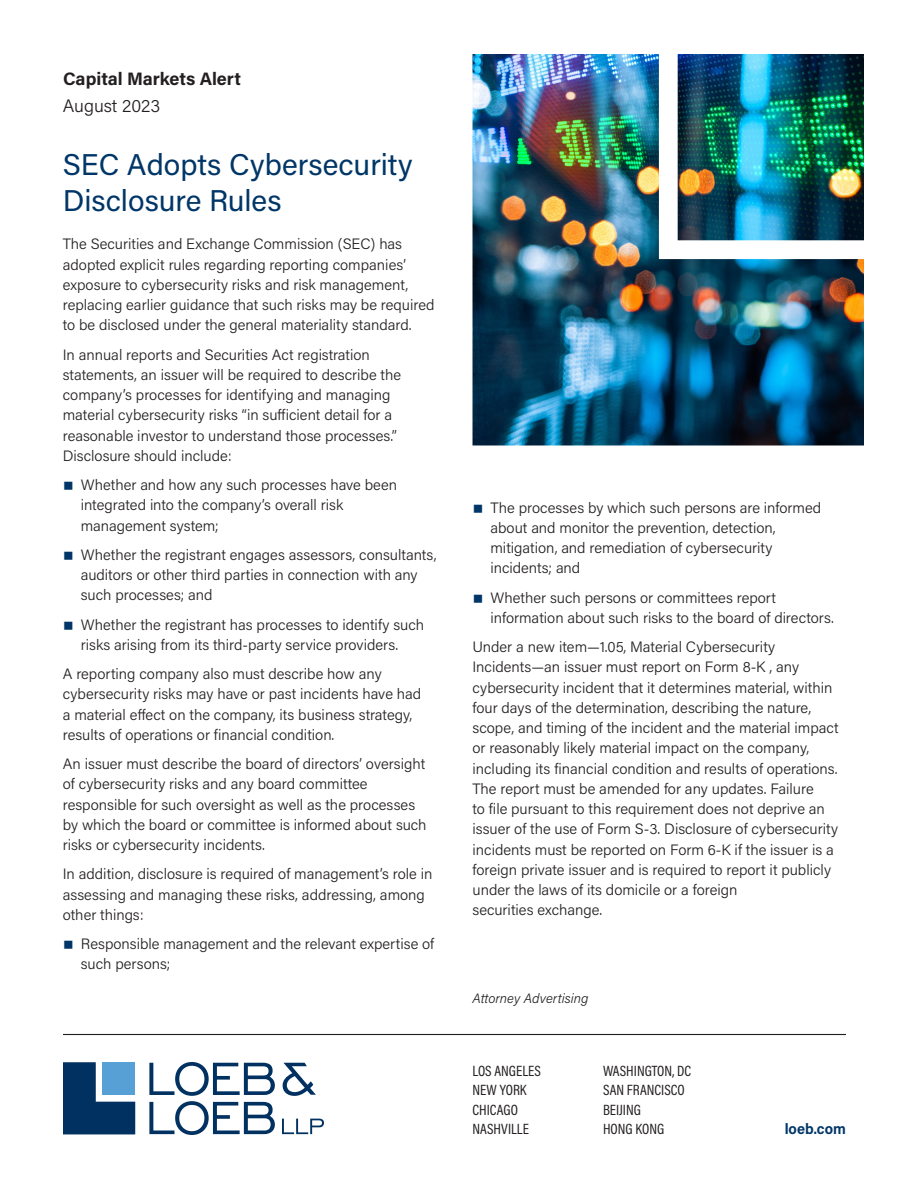
<style>
.page{position:relative;width:918px;height:1188px;background:#fff}
.page>*{position:absolute;margin:0;border:0;box-sizing:border-box;transform-origin:0 0}
._01_Title{font:30px/36px "Acumin Pro";color:#003667}
.t1{font:700 18px "Acumin Pro";color:#231f20}
._00c_Alert_Date{font:300 18px "Acumin Pro";color:#231f20}
._03a_Body{font:300 15px/20.2px "Acumin Pro";color:#231f20}
._10a_Footer_-_List_o{font:15px "Acumin Pro Cond";color:#231f20}
._10b_Footer_-_Websit{font:700 15px "Acumin Pro Semi Cond";color:#003667}
._09f_Attorney_Advert{font:italic 300 13.5px "Acumin Pro";color:#231f20}
.s1{font-weight:900;font-size:24px;color:#003667}
</style>
<div class="page">
<img style="left:472px;top:54px;width:392px;height:392px">
<img style="left:659px;top:54px;width:205px;height:205px">
<svg style="left:63px;top:1062px;width:72px;height:72px;background:#1d4872"></svg>
<div style="left:102px;top:1062px;width:33px;height:33px;background:#56a0d5"></div>
<svg style="left:283px;top:1063px;width:33px;height:33px"></svg>
<svg style="left:149px;top:1062px;width:126px;height:73px"></svg>
<svg style="left:282px;top:1119px;width:42px;height:15px"></svg>
<hr style="left:63px;top:1034px;width:783px;height:1px;background:#231f20">
<p class="t1" style="left:63px;top:66px;width:179px">Capital Markets Alert</p>
<p class="_00c_Alert_Date" style="left:63px;top:94px;width:99px">August 2023</p>
<p class="_01_Title" style="left:63px;top:146px;width:351px">SEC Adopts Cybersecurity<br>Disclosure Rules</p>
<p class="_03a_Body" style="left:63px;top:234px;width:373px">The Securities and Exchange Commission (SEC) has adopted explicit rules regarding reporting companies’ exposure to cybersecurity risks and risk management, replacing earlier guidance that such risks may be required to be disclosed under the general materiality standard.</p>
<p class="_03a_Body" style="left:63px;top:344px;width:340px">In annual reports and Securities Act registration statements, an issuer will be required to describe the company’s processes for identifying and managing material cybersecurity risks “in sufficient detail for a reasonable investor to understand those processes.” Disclosure should include:</p>
<p class="_03a_Body" style="left:81px;top:474px;width:318px;text-indent:-18px"><span class="s1">■</span> Whether and how any such processes have been integrated into the company’s overall risk management system;</p>
<p class="_03a_Body" style="left:81px;top:544px;width:357px;text-indent:-18px"><span class="s1">■</span> Whether the registrant engages assessors, consultants, auditors or other third parties in connection with any such processes; and</p>
<p class="_03a_Body" style="left:63px;top:614px;width:363px;text-align:center"><span class="s1">■</span> Whether the registrant has processes to identify such risks arising from its third-party service providers.</p>
<p class="_03a_Body" style="left:63px;top:663px;width:360px">A reporting company also must describe how any cybersecurity risks may have or past incidents have had a material effect on the company, its business strategy, results of operations or financial condition.</p>
<p class="_03a_Body" style="left:63px;top:753px;width:365px">An issuer must describe the board of directors’ oversight of cybersecurity risks and any board committee responsible for such oversight as well as the processes by which the board or committee is informed about such risks or cybersecurity incidents.</p>
<p class="_03a_Body" style="left:63px;top:864px;width:371px">In addition, disclosure is required of management’s role in assessing and managing these risks, addressing, among other things:</p>
<p class="_03a_Body" style="left:81px;top:933px;width:355px;text-indent:-18px"><span class="s1">■</span> Responsible management and the relevant expertise of such persons;</p>
<p class="_03a_Body" style="left:490px;top:497px;width:332px;text-indent:-18px"><span class="s1">■</span> The processes by which such persons are informed about and monitor the prevention, detection, mitigation, and remediation of cybersecurity incidents; and</p>
<p class="_03a_Body" style="left:490px;top:587px;width:345px;text-indent:-18px"><span class="s1">■</span> Whether such persons or committees report information about such risks to the board of directors.</p>
<p class="_03a_Body" style="left:472px;top:636px;width:368px">Under a new item—1.05, Material Cybersecurity Incidents—an issuer must report on Form 8-K , any cybersecurity incident that it determines material, within four days of the determination, describing the nature, scope, and timing of the incident and the material impact or reasonably likely material impact on the company, including its financial condition and results of operations.<br>The report must be amended for any updates. Failure<br>to file pursuant to this requirement does not deprive an issuer of the use of Form S-3. Disclosure of cybersecurity incidents must be reported on Form 6-K if the issuer is a foreign private issuer and is required to report it publicly under the laws of its domicile or a foreign<br>securities exchange.</p>
<p class="_09f_Attorney_Advert" style="left:472px;top:989px;width:117px">Attorney Advertising</p>
<p class="_10a_Footer_-_List_o" style="left:472px;top:1061px;width:70px">LOS ANGELES</p>
<p class="_10a_Footer_-_List_o" style="left:472px;top:1080px;width:56px">NEW YORK</p>
<p class="_10a_Footer_-_List_o" style="left:472px;top:1100px;width:47px">CHICAGO</p>
<p class="_10a_Footer_-_List_o" style="left:472px;top:1119px;width:58px">NASHVILLE</p>
<p class="_10a_Footer_-_List_o" style="left:603px;top:1061px;width:90px">WASHINGTON, DC</p>
<p class="_10a_Footer_-_List_o" style="left:603px;top:1080px;width:83px">SAN FRANCISCO</p>
<p class="_10a_Footer_-_List_o" style="left:603px;top:1100px;width:40px">BEIJING</p>
<p class="_10a_Footer_-_List_o" style="left:603px;top:1119px;width:63px">HONG KONG</p>
<p class="_10b_Footer_-_Websit" style="left:785px;top:1118px;width:63px">loeb.com</p>
</div>
